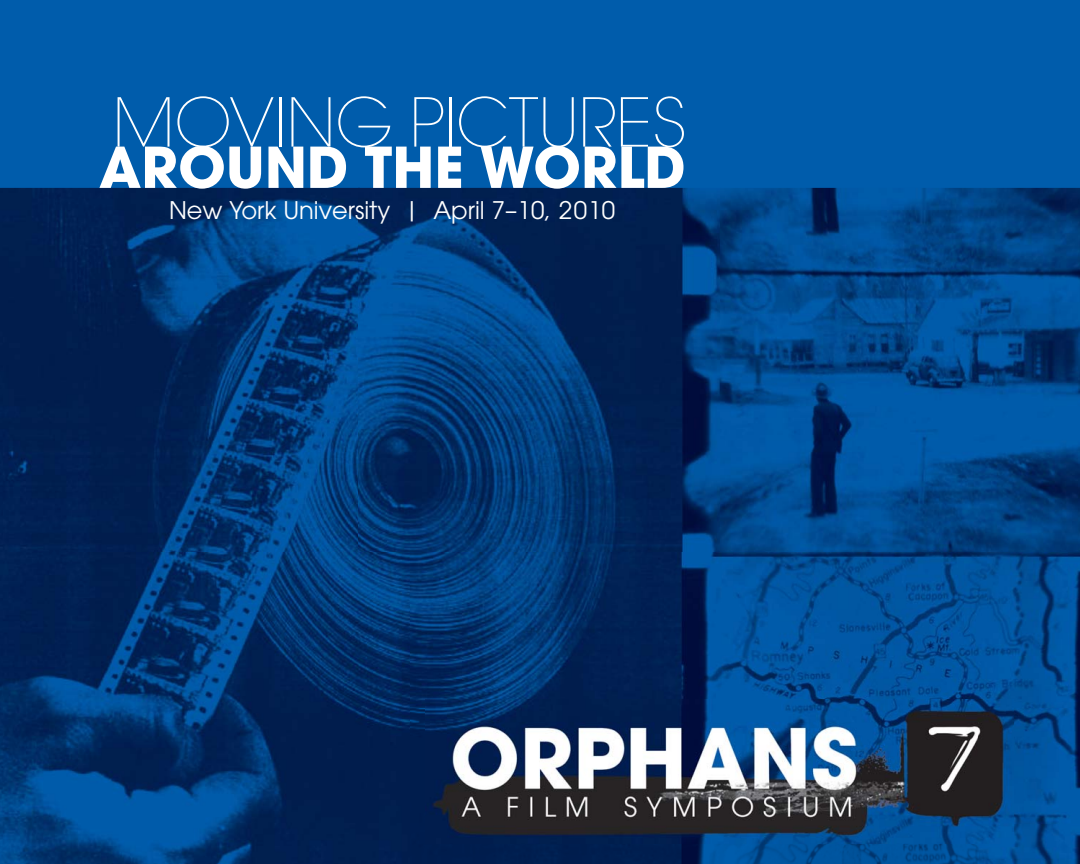
<style>
.page{position:relative;width:1080px;height:864px;background:#005cab}
.page>*{position:absolute;margin:0;border:0;box-sizing:border-box;transform-origin:0 0}
.t1{font:200 66.75px "Avant Garde";color:#fff}
.t2{font:700 55.8px "Avant Garde";color:#fff}
.t3{font:24.15px "Avant Garde";color:#fff}
</style>
<div class="page">
<img style="left:0;top:188px;width:1080px;height:364px">
<img style="left:0;top:552px;width:410px;height:312px">
<img style="left:410px;top:552px;width:670px;height:157px">
<img style="left:978px;top:709px;width:102px;height:155px">
<img style="left:462px;top:844px;width:516px;height:20px">
<img style="left:425px;top:699px;width:588px;height:145px">
<h1 class="t1" style="left:112px;top:83px;width:576px">MOVING PICTURES</h1>
<h2 class="t2" style="left:99px;top:131px;width:589px">AROUND THE WORLD</h2>
<p class="t3" style="left:169px;top:196px;width:448px">New York University | April 7–10, 2010</p>
</div>
